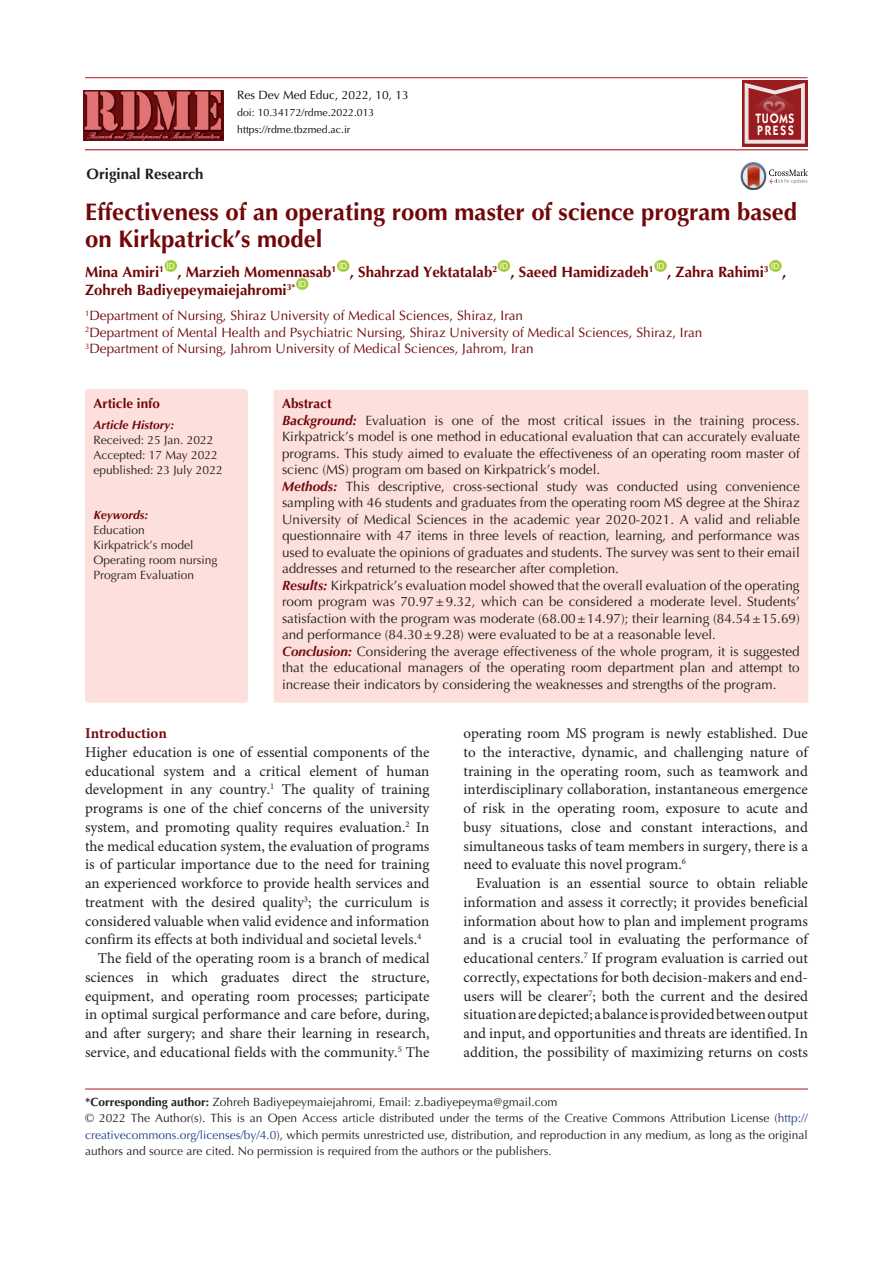
<style>
.page{position:relative;width:893px;height:1263px;background:#fff}
.page>*{position:absolute;margin:0;border:0;box-sizing:border-box;transform-origin:0 0}
.t1{font:700 24px/27px "Optima LT Std";color:#710709}
.t2{font:15px/18.8px "Minion Pro";color:#231f20;text-align:justify}
.t3{font:700 15px "Optima LT Std";color:#710709}
.t4{font:700 15px "Optima LT Std";color:#231f20}
.t5{font:700 15px "Minion Pro";color:#710d0f}
.t6{font:600 13.65px/12px "ITC Kabel Std";letter-spacing:.11em;color:#fff;scale:.85 1}
.t7{font:13.5px/16.5px "Optima LT Std";color:#231f20;text-align:justify}
.t8{font:13.5px "Optima LT Std";color:#710709}
.t9{font:700 13.5px "Optima LT Std";color:#710709}
.corresponding{font:12px/16.5px "Optima LT Std";color:#231f20;text-align:justify}
.t10{font:12px "Optima LT Std";color:#040503}
.t11{font:italic 700 12px "Optima LT Std";color:#710709}
.t12{font:10.5px "Optima LT Std";color:#040503}
.t13{font:8.1px "Arial";color:#fff}
.s1{font-weight:700;font-style:italic;color:#710709}
.s2{font-weight:700;font-style:italic;color:#710d0f}
.s3{font-weight:700}
.s4{color:#253f8e}
</style>
<div class="page">
<hr style="left:85px;top:149px;width:723px;height:1px;background:#b4191e">
<hr style="left:85px;top:77px;width:722px;height:1px;background:#b4191e">
<hr style="left:85px;top:1089px;width:723px;height:1px;background:#b4191e">
<div style="left:165px;top:260px;width:12px;height:12px;background:#a6ce39;border-radius:50%"></div>
<div style="left:337px;top:260px;width:12px;height:12px;background:#a6ce39;border-radius:50%"></div>
<div style="left:498px;top:260px;width:12px;height:12px;background:#a6ce39;border-radius:50%"></div>
<div style="left:654px;top:260px;width:13px;height:12px;background:#a6ce39;border-radius:50%"></div>
<div style="left:769px;top:260px;width:13px;height:12px;background:#a6ce39;border-radius:50%"></div>
<div style="left:296px;top:278px;width:12px;height:12px;background:#a6ce39;border-radius:50%"></div>
<div style="left:86px;top:390px;width:161px;height:312px;background:#fddfdc;border-radius:3px"></div>
<div style="left:85px;top:389px;width:163px;height:314px;border:2px solid #fddfdc;border-radius:3px"></div>
<div style="left:274px;top:390px;width:534px;height:313px;background:#fddfdc"></div>
<img style="left:740px;top:162px;width:19px;height:18px">
<svg style="left:741px;top:163px;width:67px;height:27px"></svg>
<img style="left:83px;top:91px;width:141px;height:49px">
<svg style="left:742px;top:81px;width:65px;height:66px"></svg>
<svg style="left:745px;top:83px;width:60px;height:61px;background:#ae4f52"></svg>
<p class="t4" style="left:87px;top:165px;width:118px">Original Research</p>
<p class="t10" style="left:237px;top:88px;width:173px">Res Dev Med Educ, 2022, 10, 13</p>
<p class="t12" style="left:237px;top:107px;width:139px">doi: 10.34172/rdme.2022.013</p>
<p class="t12" style="left:237px;top:124px;width:115px">https://rdme.tbzmed.ac.ir</p>
<p class="t6" style="left:755px;top:112px;width:47px">TUOMS<br>PRESS</p>
<p class="t1" style="left:85px;top:198px;width:714px">Effectiveness of an operating room master of science program based on Kirkpatrick’s model</p>
<p class="t3" style="left:85px;top:264px;width:81px">Mina Amiri<sup>1</sup></p>
<p class="t13" style="left:167px;top:261px;width:10px">ID</p>
<p class="t3" style="left:177px;top:264px;width:161px">, Marzieh Momennasab<sup>1</sup></p>
<p class="t13" style="left:339px;top:261px;width:10px">ID</p>
<p class="t3" style="left:350px;top:264px;width:149px">, Shahrzad Yektatalab<sup>2</sup></p>
<p class="t13" style="left:500px;top:261px;width:10px">ID</p>
<p class="t3" style="left:511px;top:264px;width:145px">, Saeed Hamidizadeh<sup>1</sup></p>
<p class="t13" style="left:656px;top:261px;width:10px">ID</p>
<p class="t3" style="left:667px;top:264px;width:103px">, Zahra Rahimi<sup>3</sup></p>
<p class="t13" style="left:771px;top:261px;width:10px">ID</p>
<p class="t3" style="left:782px;top:264px;width:6px">,</p>
<p class="t3" style="left:85px;top:282px;width:212px">Zohreh Badiyepeymaiejahromi<sup>3*</sup></p>
<p class="t13" style="left:298px;top:279px;width:10px">ID</p>
<p class="t8" style="left:85px;top:308px;width:440px"><sup>1</sup>Department of Nursing, Shiraz University of Medical Sciences, Shiraz, Iran</p>
<p class="t8" style="left:85px;top:324px;width:619px"><sup>2</sup>Department of Mental Health and Psychiatric Nursing, Shiraz University of Medical Sciences, Shiraz, Iran</p>
<p class="t8" style="left:85px;top:341px;width:450px"><sup>3</sup>Department of Nursing, Jahrom University of Medical Sciences, Jahrom, Iran</p>
<p class="t9" style="left:93px;top:396px;width:68px">Article info</p>
<p class="t11" style="left:93px;top:418px;width:83px">Article History:</p>
<p class="corresponding" style="left:93px;top:432px;width:121px">Received: 25 Jan. 2022</p>
<p class="corresponding" style="left:93px;top:447px;width:126px">Accepted: 17 May 2022</p>
<p class="corresponding" style="left:93px;top:462px;width:131px">epublished: 23 July 2022</p>
<p class="t11" style="left:93px;top:508px;width:57px">Keywords:</p>
<p class="corresponding" style="left:93px;top:522px;width:53px">Education</p>
<p class="corresponding" style="left:93px;top:537px;width:102px">Kirkpatrick’s model</p>
<p class="corresponding" style="left:93px;top:552px;width:126px">Operating room nursing</p>
<p class="corresponding" style="left:93px;top:567px;width:102px">Program Evaluation</p>
<p class="t9" style="left:282px;top:396px;width:51px">Abstract</p>
<p class="t7" style="left:282px;top:412px;width:519px"><span class="s1">Background:</span> Evaluation is one of the most critical issues in the training process.<br>Kirkpatrick’s model is one method in educational evaluation that can accurately evaluate programs. This study aimed to evaluate the effectiveness of an operating room master of scienc (MS) program om based on Kirkpatrick’s model.</p>
<p class="t7" style="left:282px;top:478px;width:519px"><span class="s2">Methods:</span> This descriptive, cross-sectional study was conducted using convenience sampling with 46 students and graduates from the operating room MS degree at the Shiraz University of Medical Sciences in the academic year 2020-2021. A valid and reliable questionnaire with 47 items in three levels of reaction, learning, and performance was used to evaluate the opinions of graduates and students. The survey was sent to their email addresses and returned to the researcher after completion.</p>
<p class="t7" style="left:282px;top:577px;width:519px"><span class="s2">Results:</span> Kirkpatrick’s evaluation model showed that the overall evaluation of the operating room program was 70.97±9.32, which can be considered a moderate level. Students’ satisfaction with the program was moderate (68.00±14.97); their learning (84.54±15.69) and performance (84.30±9.28) were evaluated to be at a reasonable level.</p>
<p class="t7" style="left:282px;top:643px;width:519px"><span class="s2">Conclusion:</span> Considering the average effectiveness of the whole program, it is suggested that the educational managers of the operating room department plan and attempt to increase their indicators by considering the weaknesses and strengths of the program.</p>
<p class="t2" style="left:463px;top:724px;width:346px">operating room MS program is newly established. Due to the interactive, dynamic, and challenging nature of training in the operating room, such as teamwork and interdisciplinary collaboration, instantaneous emergence of risk in the operating room, exposure to acute and busy situations, close and constant interactions, and simultaneous tasks of team members in surgery, there is a need to evaluate this novel program.<sup>6</sup></p>
<p class="t2" style="left:463px;top:874px;width:346px;text-indent:13px">Evaluation is an essential source to obtain reliable information and assess it correctly; it provides beneficial information about how to plan and implement programs and is a crucial tool in evaluating the performance of educational centers.<sup>7</sup> If program evaluation is carried out correctly, expectations for both decision-makers and end&shy;users will be clearer<sup>7</sup>; both the current and the desired situation are depicted; a balance is provided between output and input, and opportunities and threats are identified. In addition, the possibility of maximizing returns on costs</p>
<p class="corresponding" style="left:85px;top:1094px;width:474px"><span class="s3">*Corresponding author:</span> Zohreh Badiyepeymaiejahromi, Email: z.badiyepeyma@gmail.com</p>
<p class="corresponding" style="left:85px;top:1110px;width:724px">© 2022 The Author(s). This is an Open Access article distributed under the terms of the Creative Commons Attribution License (<span class="s4">http:// creativecommons.org/licenses/by/4.0</span>), which permits unrestricted use, distribution, and reproduction in any medium, as long as the original authors and source are cited. No permission is required from the authors or the publishers.</p>
<p class="t5" style="left:85px;top:723px;width:83px">Introduction</p>
<p class="t2" style="left:85px;top:743px;width:346px">Higher education is one of essential components of the educational system and a critical element of human development in any country.<sup>1</sup> The quality of training programs is one of the chief concerns of the university system, and promoting quality requires evaluation.<sup>2</sup> In the medical education system, the evaluation of programs is of particular importance due to the need for training an experienced workforce to provide health services and treatment with the desired quality<sup>3</sup>; the curriculum is considered valuable when valid evidence and information confirm its effects at both individual and societal levels.<sup>4</sup></p>
<p class="t2" style="left:85px;top:949px;width:346px;text-indent:13px">The field of the operating room is a branch of medical sciences in which graduates direct the structure, equipment, and operating room processes; participate in optimal surgical performance and care before, during, and after surgery; and share their learning in research, service, and educational fields with the community.<sup>5</sup> The</p>
</div>
